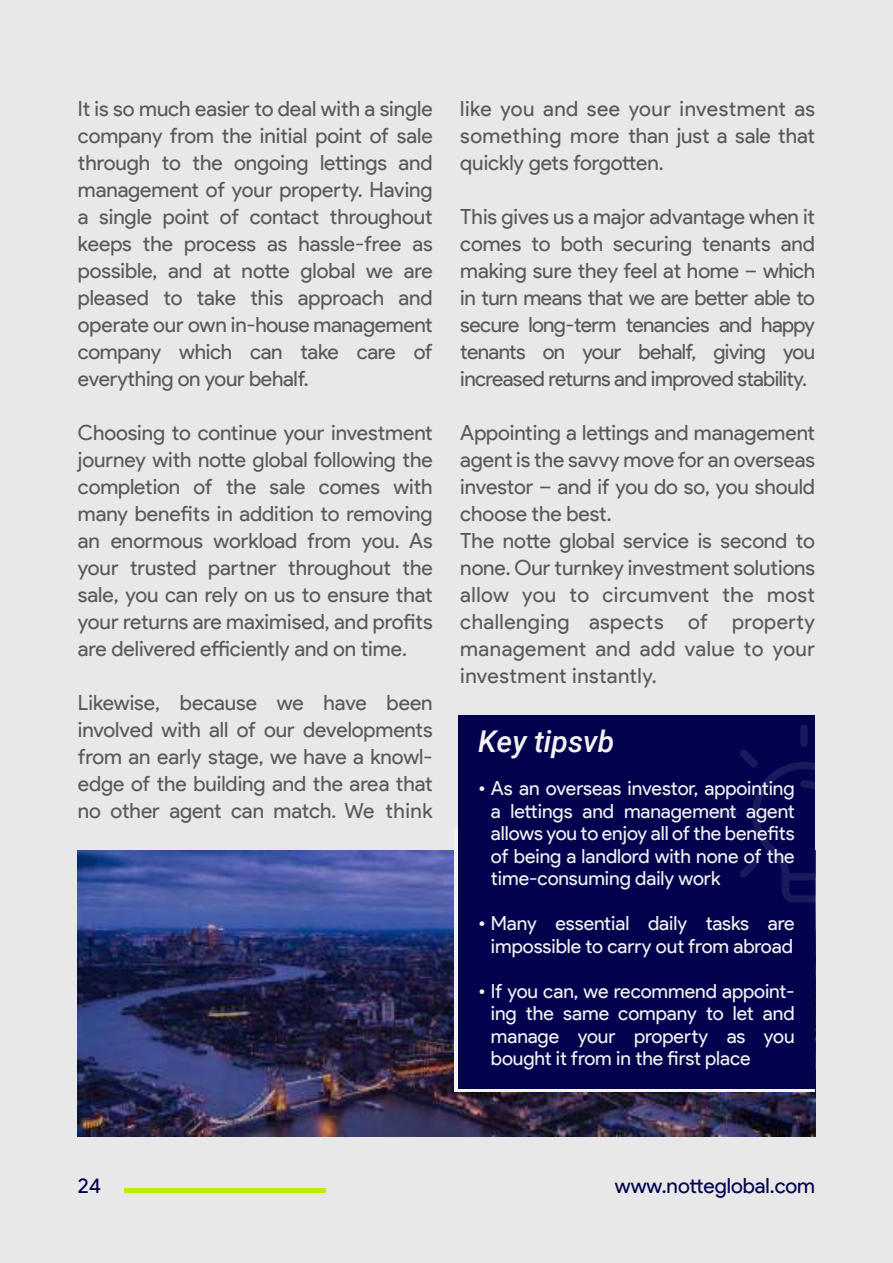
<style>
.page{position:relative;width:893px;height:1263px;background:#e8e8e8}
.page>*{position:absolute;margin:0;border:0;box-sizing:border-box;transform-origin:0 0}
.t1{font:italic 500 30px "Roboto";color:#f2f2f2}
.t2{font:21px/27px "Product Sans";color:#595959;text-align:justify}
.t3{font:21px "Product Sans";color:#02024f}
.t4{font:19.5px/22.5px "Product Sans";letter-spacing:-.005em;color:#f2f2f2;text-align:justify}
</style>
<div class="page">
<img style="left:78px;top:851px;width:737px;height:285px">
<div style="left:458px;top:715px;width:357px;height:373px;background:#02024f"></div>
<svg style="left:715px;top:725px;width:101px;height:178px"></svg>
<hr style="left:124px;top:1189px;width:202px;height:4px;background:#baed00">
<p class="t2" style="left:78px;top:97px;width:356px">It is so much easier to deal with a single company from the initial point of sale through to the ongoing lettings and management of your property. Having a single point of contact throughout keeps the process as hassle-free as possible, and at notte global we are pleased to take this approach and operate our own in-house management company which can take care of everything on your behalf.</p>
<p class="t2" style="left:78px;top:421px;width:356px">Choosing to continue your investment journey with notte global following the completion of the sale comes with many benefits in addition to removing an enormous workload from you. As your trusted partner throughout the sale, you can rely on us to ensure that your returns are maximised, and profits are delivered efficiently and on time.</p>
<p class="t2" style="left:78px;top:689px;width:356px">Likewise, because we have been involved with all of our developments from an early stage, we have a knowl&shy;edge of the building and the area that no other agent can match. We think</p>
<p class="t2" style="left:460px;top:95px;width:356px">like you and see your investment as something more than just a sale that quickly gets forgotten.</p>
<p class="t2" style="left:460px;top:203px;width:356px">This gives us a major advantage when it comes to both securing tenants and making sure they feel at home – which in turn means that we are better able to secure long-term tenancies and happy tenants on your behalf, giving you increased returns and improved stability.</p>
<p class="t2" style="left:460px;top:419px;width:356px;text-align:left">Appointing a lettings and management agent is the savvy move for an overseas investor – and if you do so, you should choose the best.<br>The notte global service is second to none. Our turnkey investment solutions allow you to circumvent the most challenging aspects of property management and add value to your investment instantly.</p>
<h1 class="t1" style="left:478px;top:729px;width:138px">Key tipsvb</h1>
<p class="t4" style="left:491px;top:779px;width:305px;text-indent:-13px">ï As an overseas investor, appointing a lettings and management agent allows you to enjoy all of the benefits of being a landlord with none of the time-consuming daily work</p>
<p class="t4" style="left:478px;top:914px;width:318px;text-align:center">ï Many essential daily tasks are impossible to carry out from abroad</p>
<p class="t4" style="left:491px;top:982px;width:305px;text-indent:-13px">ï If you can, we recommend appoint&shy;ing the same company to let and manage your property as you bought it from in the first place</p>
<p class="t3" style="left:78px;top:1178px;width:25px">24</p>
<p class="t3" style="left:615px;top:1174px;width:202px">www.notteglobal.com</p>
</div>
